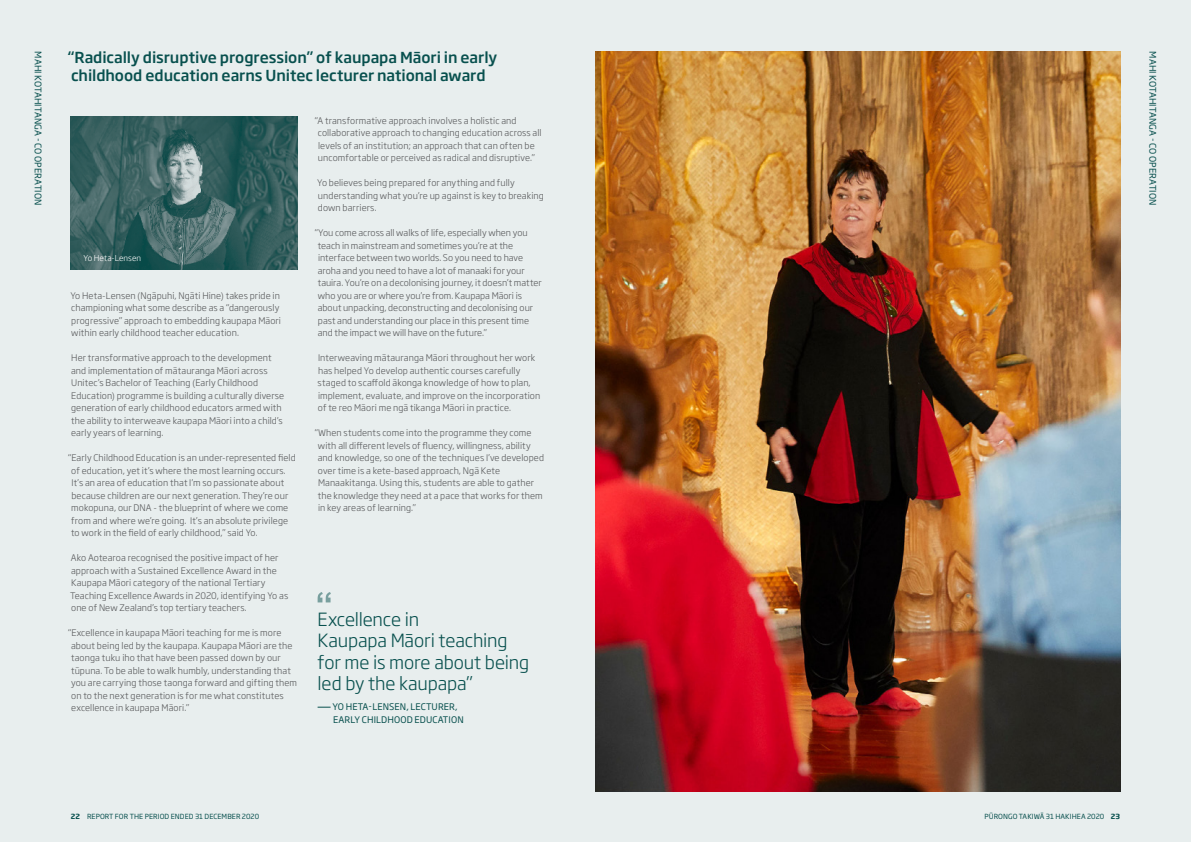
<style>
.page{position:relative;width:1191px;height:842px;background:#e8eeee}
.page>*{position:absolute;margin:0;border:0;box-sizing:border-box;transform-origin:0 0}
.t1{font:300 18px/21.6px "Soho Gothic Pro";letter-spacing:-.01em;color:#08504e}
.t2{font:500 15px/18px "Soho Gothic Pro";letter-spacing:-.005em;color:#08504e}
.t3{font:300 9px/12.5px "Soho Gothic Pro";letter-spacing:.01em;color:#57585a}
.t4{font:9px/13px "Soho Gothic Pro";letter-spacing:.015em;color:#08504e}
.t5{font:300 8px "Soho Gothic Pro";letter-spacing:.005em;color:#fff}
.t6{font:7px "Soho Gothic Pro";letter-spacing:.015em;color:#08504e}
.s1{font-weight:700}
</style>
<div class="page">
<img style="left:71px;top:116px;width:227px;height:153px">
<img style="left:595px;top:51px;width:525px;height:740px">
<svg style="left:317px;top:707px;width:13px;height:1px"></svg>
<svg style="left:317px;top:592px;width:14px;height:10px"></svg>
<p class="t4" style="left:45px;top:51px;width:156px;rotate:90deg">MAHI KOTAHITANGA - CO OPERATION</p>
<h2 class="t2" style="left:68px;top:47px;width:431px">“Radically disruptive progression” of kaupapa Māori in early childhood education earns Unitec lecturer national award</h2>
<p class="t5" style="left:84px;top:252px;width:59px">Yo Heta-Lensen</p>
<p class="t3" style="left:70px;top:288px;width:212px">Yo Heta-Lensen (Ngāpuhi, Ngāti Hine) takes pride in championing what some describe as a “dangerously progressive” approach to embedding kaupapa Māori within early childhood teacher education.</p>
<p class="t3" style="left:71px;top:351px;width:215px">Her transformative approach to the development and implementation of mātauranga Māori across Unitec’s Bachelor of Teaching (Early Childhood Education) programme is building a culturally diverse generation of early childhood educators armed with the ability to interweave kaupapa Māori into a child’s early years of learning.</p>
<p class="t3" style="left:71px;top:451px;width:226px;text-indent:-3px">“Early Childhood Education is an under-represented field of education, yet it’s where the most learning occurs.<br>It’s an area of education that I’m so passionate about because children are our next generation. They’re our mokopuna, our DNA - the blueprint of where we come from and where we’re going. It’s an absolute privilege to work in the field of early childhood,” said Yo.</p>
<p class="t3" style="left:70px;top:551px;width:220px">Ako Aotearoa recognised the positive impact of her approach with a Sustained Excellence Award in the Kaupapa Māori category of the national Tertiary Teaching Excellence Awards in 2020, identifying Yo as one of New Zealand’s top tertiary teachers.</p>
<p class="t3" style="left:71px;top:626px;width:228px;text-indent:-3px">“Excellence in kaupapa Māori teaching for me is more about being led by the kaupapa. Kaupapa Māori are the taonga tuku iho that have been passed down by our tūpuna. To be able to walk humbly, understanding that you are carrying those taonga forward and gifting them on to the next generation is for me what constitutes excellence in kaupapa Māori.”</p>
<p class="t3" style="left:318px;top:113px;width:225px;text-indent:-3px">“A transformative approach involves a holistic and collaborative approach to changing education across all levels of an institution; an approach that can often be uncomfortable or perceived as radical and disruptive.”</p>
<p class="t3" style="left:317px;top:176px;width:228px">Yo believes being prepared for anything and fully understanding what you’re up against is key to breaking down barriers.</p>
<p class="t3" style="left:318px;top:226px;width:225px;text-indent:-3px">“You come across all walks of life, especially when you teach in mainstream and sometimes you’re at the interface between two worlds. So you need to have aroha and you need to have a lot of manaaki for your tauira. You’re on a decolonising journey, it doesn’t matter who you are or where you’re from. Kaupapa Māori is about unpacking, deconstructing and decolonising our past and understanding our place in this present time and the impact we will have on the future.”</p>
<p class="t3" style="left:318px;top:351px;width:224px">Interweaving mātauranga Māori throughout her work has helped Yo develop authentic courses carefully staged to scaffold ākonga knowledge of how to plan, implement, evaluate, and improve on the incorporation of te reo Māori me ngā tikanga Māori in practice.</p>
<p class="t3" style="left:318px;top:426px;width:228px;text-indent:-3px">“When students come into the programme they come with all different levels of fluency, willingness, ability and knowledge, so one of the techniques I’ve developed over time is a kete-based approach, Ngā Kete Manaakitanga. Using this, students are able to gather the knowledge they need at a pace that works for them in key areas of learning.”</p>
<h1 class="t1" style="left:317px;top:607px;width:213px">Excellence in<br>Kaupapa Māori teaching for me is more about being led by the kaupapa”</h1>
<p class="t4" style="left:332px;top:700px;width:133px">YO HETA-LENSEN, LECTURER,<br>EARLY CHILDHOOD EDUCATION</p>
<p class="t4" style="left:1159px;top:51px;width:156px;rotate:90deg">MAHI KOTAHITANGA - CO OPERATION</p>
<p class="t6" style="left:71px;top:811px;width:190px"><span class="s1">22</span> REPORT FOR THE PERIOD ENDED 31 DECEMBER 2020</p>
<p class="t6" style="left:984px;top:811px;width:137px">PŪRONGO TAKIWĀ 31 HAKIHEA 2020 <span class="s1">23</span></p>
</div>
